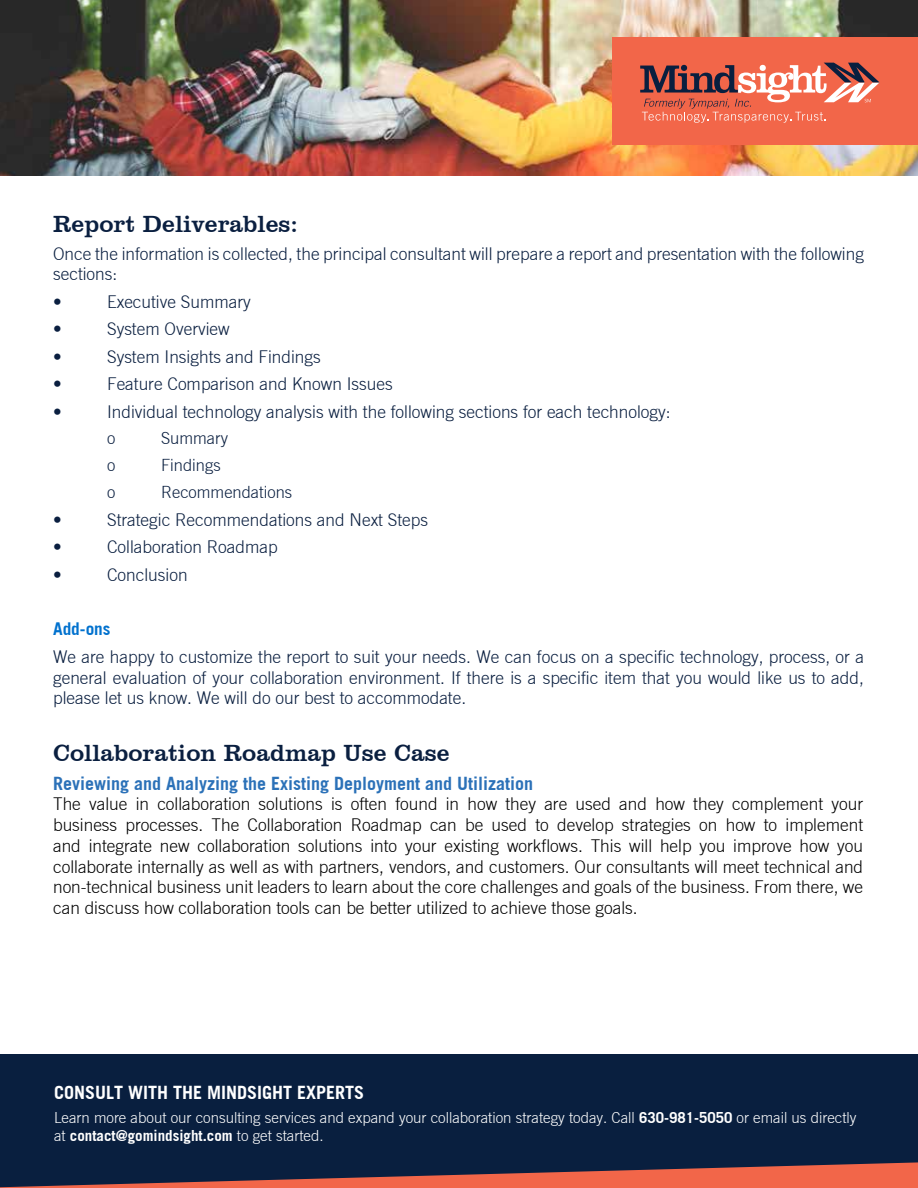
<style>
.page{position:relative;width:918px;height:1188px;background:#fff}
.page>*{position:absolute;margin:0;border:0;box-sizing:border-box;transform-origin:0 0}
.t1{font:24px "Clarendon BT";color:#0a1f40}
.t2{font:700 18px "Trade Gothic";color:#2b71b8}
.t3{font:700 18px "Trade Gothic";color:#fff}
.t4{font:300 17.25px/20.7px "Trade Gothic";color:#0a1f40}
.t5{font:300 17.25px/20.7px "Trade Gothic";color:#000;text-align:justify}
.t6{font:700 17.25px "Trade Gothic";color:#0071ce}
.t7{font:300 16.5px "Trade Gothic";color:#0a1f40}
.t8{font:300 15px/18px "Trade Gothic";color:#fff}
.s1{font-weight:700}
</style>
<div class="page">
<div style="left:0;top:1054px;width:918px;height:134px;background:#091f3f"></div>
<svg style="left:0;top:1162px;width:918px;height:26px"></svg>
<img style="left:0;top:0;width:918px;height:176px">
<div style="left:612px;top:37px;width:306px;height:108px;background:#f26649"></div>
<svg style="left:640px;top:63px;width:240px;height:60px"></svg>
<h1 class="t1" style="left:53px;top:209px;width:246px">Report Deliverables:</h1>
<p class="t4" style="left:53px;top:243px;width:812px">Once the information is collected, the principal consultant will prepare a report and presentation with the following sections:</p>
<p class="t4" style="left:53px;top:291px;width:10px">•</p>
<p class="t4" style="left:107px;top:291px;width:145px">Executive Summary</p>
<p class="t4" style="left:53px;top:319px;width:10px">•</p>
<p class="t4" style="left:107px;top:319px;width:124px">System Overview</p>
<p class="t4" style="left:53px;top:346px;width:10px">•</p>
<p class="t4" style="left:107px;top:346px;width:215px">System Insights and Findings</p>
<p class="t4" style="left:53px;top:373px;width:10px">•</p>
<p class="t4" style="left:107px;top:373px;width:287px">Feature Comparison and Known Issues</p>
<p class="t4" style="left:53px;top:401px;width:10px">•</p>
<p class="t4" style="left:107px;top:401px;width:565px">Individual technology analysis with the following sections for each technology:</p>
<p class="t7" style="left:107px;top:429px;width:10px">o</p>
<p class="t7" style="left:161px;top:429px;width:68px">Summary</p>
<p class="t7" style="left:107px;top:455px;width:10px">o</p>
<p class="t7" style="left:161px;top:455px;width:61px">Findings</p>
<p class="t7" style="left:107px;top:483px;width:10px">o</p>
<p class="t7" style="left:161px;top:483px;width:133px">Recommendations</p>
<p class="t4" style="left:53px;top:509px;width:10px">•</p>
<p class="t4" style="left:107px;top:509px;width:323px">Strategic Recommendations and Next Steps</p>
<p class="t4" style="left:53px;top:536px;width:10px">•</p>
<p class="t4" style="left:107px;top:536px;width:172px">Collaboration Roadmap</p>
<p class="t4" style="left:53px;top:564px;width:10px">•</p>
<p class="t4" style="left:107px;top:564px;width:82px">Conclusion</p>
<p class="t6" style="left:53px;top:619px;width:59px">Add-ons</p>
<p class="t4" style="left:53px;top:646px;width:812px;text-align:justify">We are happy to customize the report to suit your needs. We can focus on a specific technology, process, or a general evaluation of your collaboration environment. If there is a specific item that you would like us to add, please let us know. We will do our best to accommodate.</p>
<h1 class="t1" style="left:53px;top:738px;width:398px">Collaboration Roadmap Use Case</h1>
<p class="t2" style="left:53px;top:772px;width:482px">Reviewing and Analyzing the Existing Deployment and Utilization</p>
<p class="t5" style="left:53px;top:794px;width:812px">The value in collaboration solutions is often found in how they are used and how they complement your business processes. The Collaboration Roadmap can be used to develop strategies on how to implement and integrate new collaboration solutions into your existing workflows. This will help you improve how you collaborate internally as well as with partners, vendors, and customers. Our consultants will meet technical and non-technical business unit leaders to learn about the core challenges and goals of the business. From there, we can discuss how collaboration tools can be better utilized to achieve those goals.</p>
<p class="t3" style="left:54px;top:1081px;width:312px">CONSULT WITH THE MINDSIGHT EXPERTS</p>
<p class="t8" style="left:54px;top:1109px;width:804px">Learn more about our consulting services and expand your collaboration strategy today. Call <span class="s1">630-981-5050</span> or email us directly at <span class="s1">contact@gomindsight.com</span> to get started.</p>
</div>
